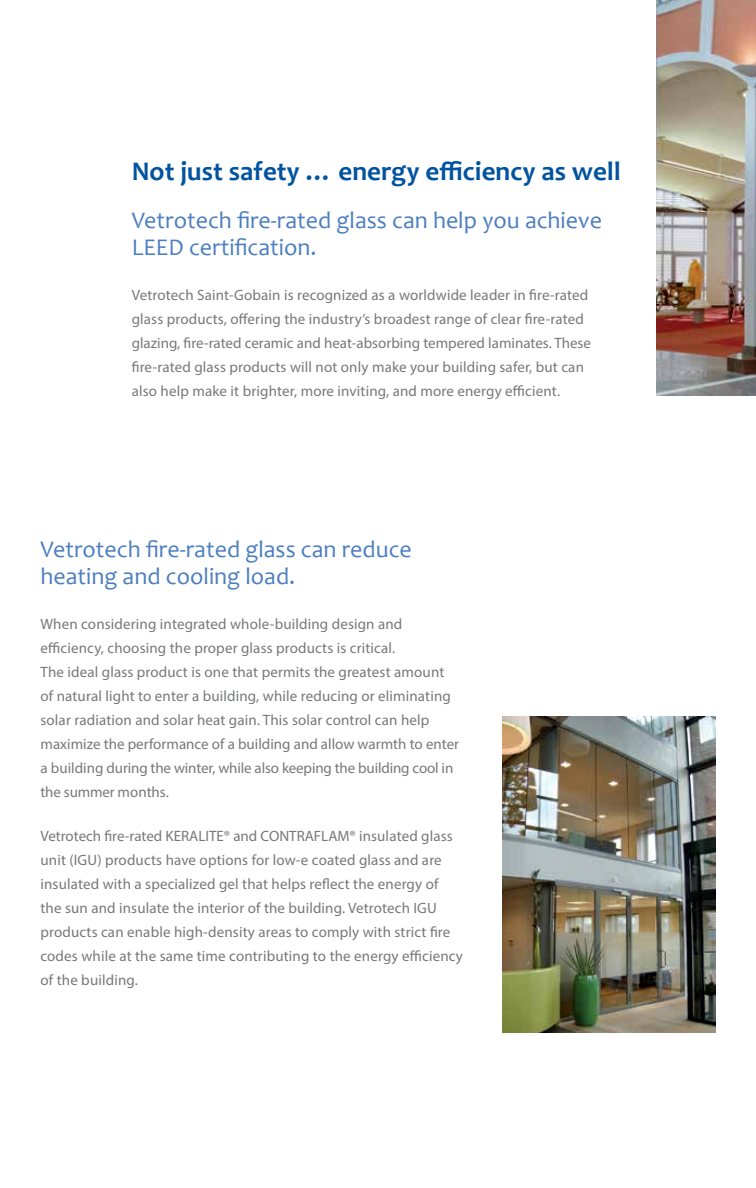
<style>
.page{position:relative;width:756px;height:1188px;background:#fff}
.page>*{position:absolute;margin:0;border:0;box-sizing:border-box;transform-origin:0 0}
.t1{font:700 27px "Candara";color:#00539f}
.t2{font:24px/27px "Candara";color:#4c7ec0}
.t3{font:15px/24px "Myriad Pro";letter-spacing:.01em;color:#77787b}
</style>
<div class="page">
<img style="left:657px;top:0;width:99px;height:396px">
<img style="left:502px;top:716px;width:214px;height:316px">
<h1 class="t1" style="left:132px;top:155px;width:491px">Not just safety … energy efficiency as well</h1>
<h2 class="t2" style="left:132px;top:207px;width:472px">Vetrotech fire-rated glass can help you achieve<br>LEED certification.</h2>
<p class="t3" style="left:132px;top:282px;width:461px">Vetrotech Saint-Gobain is recognized as a worldwide leader in fire-rated glass products, offering the industry’s broadest range of clear fire-rated glazing, fire-rated ceramic and heat-absorbing tempered laminates. These fire-rated glass products will not only make your building safer, but can also help make it brighter, more inviting, and more energy efficient.</p>
<h2 class="t2" style="left:40px;top:536px;width:373px">Vetrotech fire-rated glass can reduce heating and cooling load.</h2>
<p class="t3" style="left:40px;top:611px;width:420px">When considering integrated whole-building design and efficiency, choosing the proper glass products is critical.<br>The ideal glass product is one that permits the greatest amount of natural light to enter a building, while reducing or eliminating solar radiation and solar heat gain. This solar control can help maximize the performance of a building and allow warmth to enter a building during the winter, while also keeping the building cool in the summer months.</p>
<p class="t3" style="left:40px;top:824px;width:424px">Vetrotech fire-rated KERALITE® and CONTRAFLAM® insulated glass unit (IGU) products have options for low-e coated glass and are insulated with a specialized gel that helps reflect the energy of the sun and insulate the interior of the building. Vetrotech IGU products can enable high-density areas to comply with strict fire codes while at the same time contributing to the energy efficiency of the building.</p>
</div>
